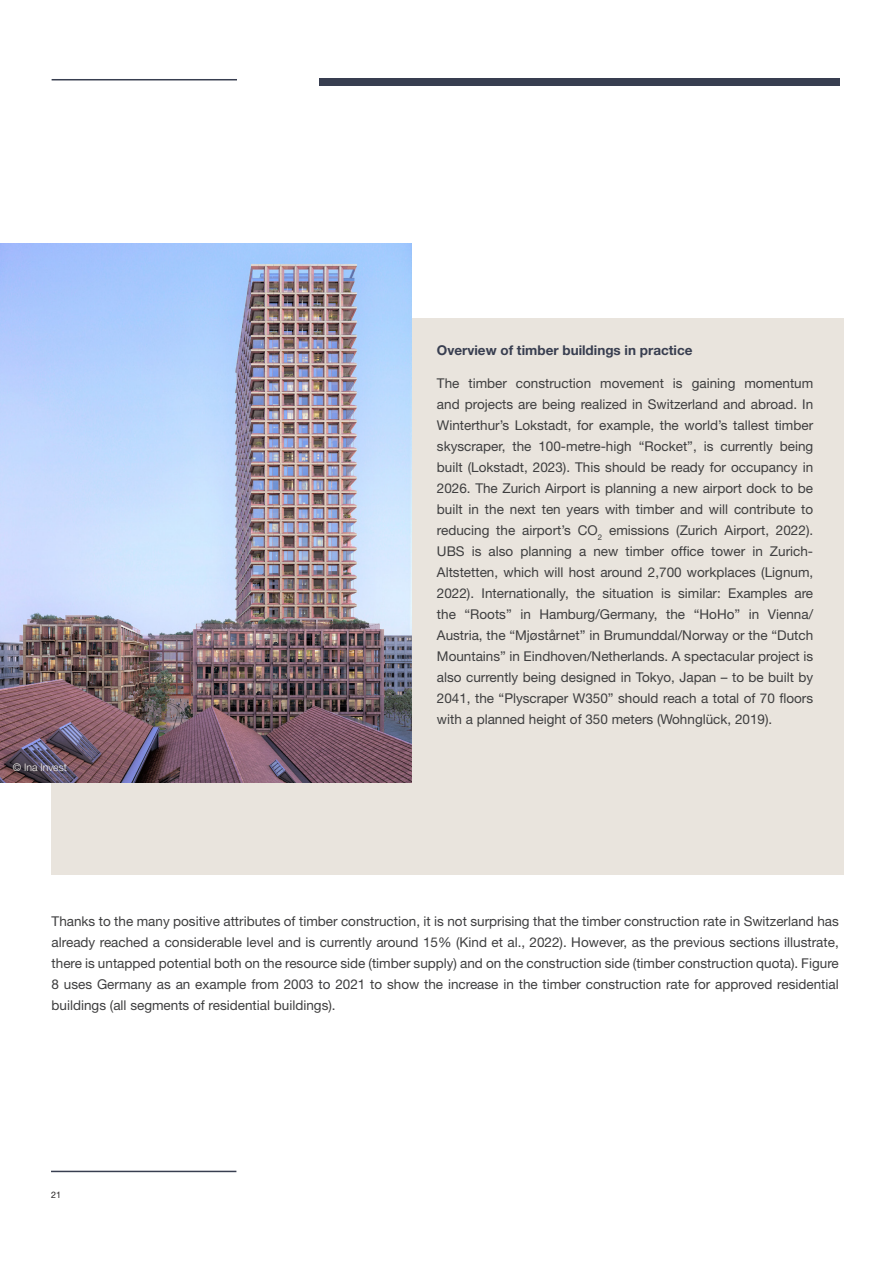
<style>
.page{position:relative;width:893px;height:1263px;background:#fff}
.page>*{position:absolute;margin:0;border:0;box-sizing:border-box;transform-origin:0 0}
.Paragraph_Style_10pt{font:13.5px/21px "Helvetica Neue LT Std";color:#3e3e3f;text-align:justify}
.Paragraph_Style_10pt-2{font:700 13.5px "Helvetica Neue LT Std";color:#383e50}
.Paragraph_Style_10pt-3{font:300 10.5px "Helvetica Neue LT Std";color:#f7f5ef}
.t1{font:9px "Helvetica Neue LT Std";color:#231f20}
</style>
<div class="page">
<hr style="left:51px;top:1171px;width:185px;height:1px;background:#383e50">
<hr style="left:52px;top:79px;width:185px;height:1px;background:#383e50">
<div style="left:319px;top:78px;width:520px;height:8px;background:#383e50"></div>
<div style="left:52px;top:319px;width:792px;height:556px;background:#e9e4dd"></div>
<img style="left:0;top:243px;width:411px;height:539px">
<p class="Paragraph_Style_10pt-3" style="left:13px;top:761px;width:56px">© Ina Invest</p>
<p class="Paragraph_Style_10pt-2" style="left:437px;top:341px;width:257px">Overview of timber buildings in practice</p>
<p class="Paragraph_Style_10pt" style="left:437px;top:373px;width:378px">The timber construction movement is gaining momentum and projects are being realized in Switzerland and abroad. In Winterthur’s Lokstadt, for example, the world’s tallest timber skyscraper, the 100-metre-high “Rocket”, is currently being built (Lokstadt, 2023). This should be ready for occupancy in 2026. The Zurich Airport is planning a new airport dock to be built in the next ten years with timber and will contribute to reducing the airport’s CO<sub>2</sub> emissions (Zurich Airport, 2022).<br>UBS is also planning a new timber office tower in Zurich-Altstetten, which will host around 2,700 workplaces (Lignum, 2022). Internationally, the situation is similar: Examples are the “Roots” in Hamburg/Germany, the “HoHo” in Vienna/ Austria, the “Mjøstårnet” in Brumunddal/Norway or the “Dutch Mountains” in Eindhoven/Netherlands. A spectacular project is also currently being designed in Tokyo, Japan – to be built by 2041, the “Plyscraper W350” should reach a total of 70 floors with a planned height of 350 meters (Wohnglück, 2019).</p>
<p class="Paragraph_Style_10pt" style="left:52px;top:910px;width:789px">Thanks to the many positive attributes of timber construction, it is not surprising that the timber construction rate in Switzerland has already reached a considerable level and is currently around 15% (Kind et al., 2022). However, as the previous sections illustrate, there is untapped potential both on the resource side (timber supply) and on the construction side (timber construction quota). Figure 8 uses Germany as an example from 2003 to 2021 to show the increase in the timber construction rate for approved residential buildings (all segments of residential buildings).</p>
<p class="t1" style="left:51px;top:1189px;width:12px">21</p>
</div>
